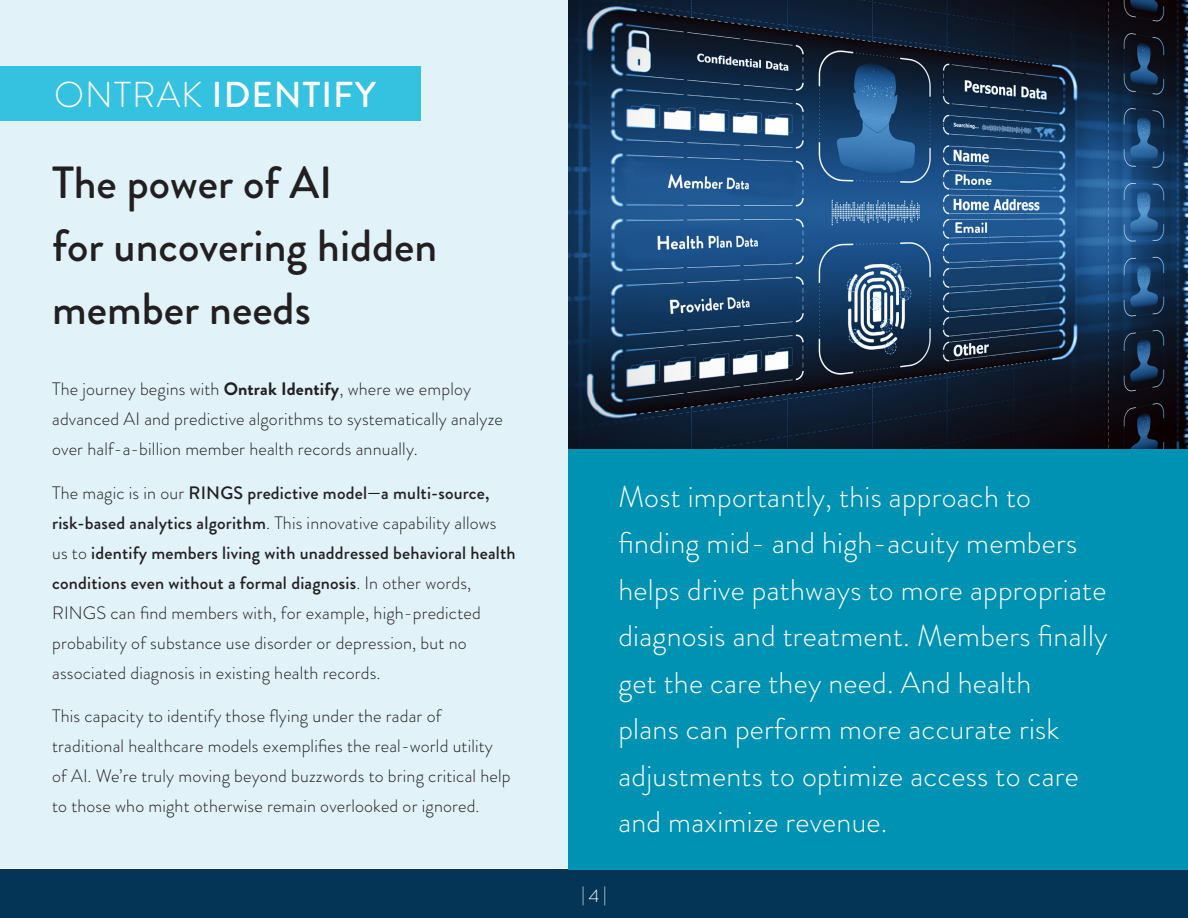
<style>
.page{position:relative;width:1188px;height:918px;background:#fff}
.page>*{position:absolute;margin:0;border:0;box-sizing:border-box;transform-origin:0 0}
.Body_Copy_Subheadings_-_H4{font:500 45px/63px "Brandon Grotesque";color:#231f20}
.Body_Copy_Subheadings_-_H4-2{font:500 36px "Brandon Grotesque";letter-spacing:.03em;color:#fff}
.Body_Copy_Subheadings_-_H4-3{font:300 30px/46.5px "Brandon Grotesque";letter-spacing:.01em;color:#fff}
.Body_Copy_Subheadings_-_H4-4{font:300 18px/30px "Brandon Grotesque";letter-spacing:.01em;color:#231f20}
.t1{font:300 18px "Brandon Grotesque";color:#fff}
.s1{font-weight:300}
.s2{font-weight:700}
.s3{font-weight:500}
</style>
<div class="page">
<div style="left:0;top:869px;width:1188px;height:49px;background:#043556"></div>
<div style="left:0;top:0;width:1188px;height:868px;background:#e1f2f9"></div>
<div style="left:568px;top:0;width:620px;height:869px;background:#0092b3"></div>
<img style="left:568px;top:0;width:620px;height:449px">
<div style="left:0;top:66px;width:420px;height:54px;background:#35c2e0"></div>
<h4 class="Body_Copy_Subheadings_-_H4-2" style="left:54px;top:70px;width:323px"><span class="s1">ONTRAK</span> IDENTIFY</h4>
<h4 class="Body_Copy_Subheadings_-_H4" style="left:52px;top:151px;width:387px">The power of AI<br>for uncovering hidden member needs</h4>
<h4 class="Body_Copy_Subheadings_-_H4-4" style="left:52px;top:374px;width:452px">The journey begins with <span class="s2">Ontrak Identify</span>, where we employ advanced AI and predictive algorithms to systematically analyze over half-a-billion member health records annually.</h4>
<h4 class="Body_Copy_Subheadings_-_H4-4" style="left:52px;top:478px;width:465px">The magic is in our <span class="s3">RINGS predictive model—a multi-source, risk-based analytics algorithm</span>. This innovative capability allows us to <span class="s3">identify members living with unaddressed behavioral health conditions even without a formal diagnosis</span>. In other words, RINGS can find members with, for example, high-predicted probability of substance use disorder or depression, but no associated diagnosis in existing health records.</h4>
<h4 class="Body_Copy_Subheadings_-_H4-4" style="left:52px;top:701px;width:460px">This capacity to identify those flying under the radar of traditional healthcare models exemplifies the real-world utility of AI. We’re truly moving beyond buzzwords to bring critical help to those who might otherwise remain overlooked or ignored.</h4>
<h4 class="Body_Copy_Subheadings_-_H4-3" style="left:618px;top:474px;width:491px">Most importantly, this approach to finding mid- and high-acuity members helps drive pathways to more appropriate diagnosis and treatment. Members finally get the care they need. And health<br>plans can perform more accurate risk adjustments to optimize access to care and maximize revenue.</h4>
<p class="t1" style="left:581px;top:882px;width:27px">| 4 |</p>
</div>
